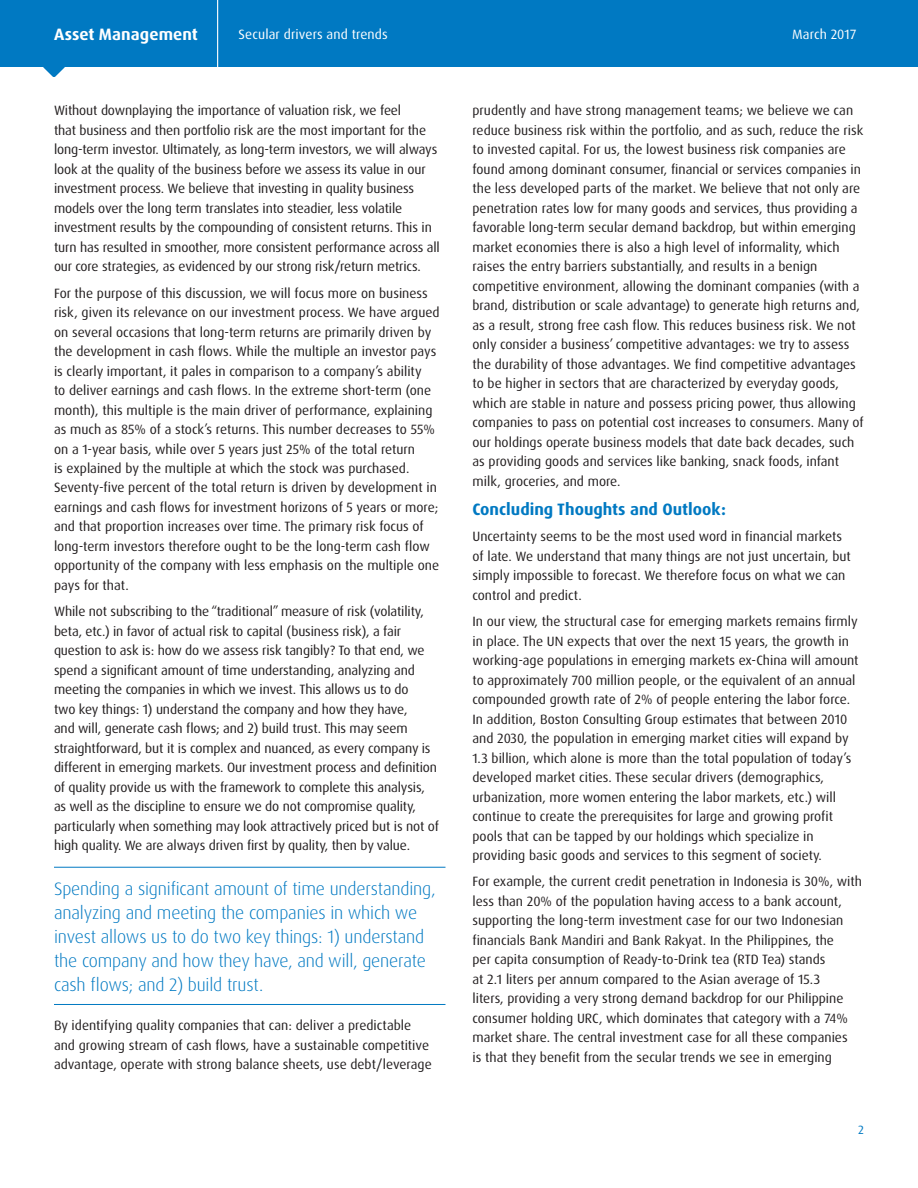
<style>
.page{position:relative;width:918px;height:1188px;background:#fff}
.page>*{position:absolute;margin:0;border:0;box-sizing:border-box;transform-origin:0 0}
.t1{font:300 18px/24px "Dax OT";letter-spacing:-.01em;color:#0079c2}
.t2{font:700 16.5px "Dax OT";color:#0079c2}
.t3{font:700 16.5px "Dax OT";letter-spacing:.005em;color:#fff}
.t4{font:13.5px/19.5px "Dax OT";color:#231f20}
.t5{font:13.5px "Dax OT";letter-spacing:.01em;color:#fff}
.t6{font:12px "Dax OT";color:#0079c2}
</style>
<div class="page">
<div style="left:0;top:0;width:918px;height:68px;background:#0079c2"></div>
<svg style="left:43px;top:67px;width:22px;height:10px"></svg>
<hr style="left:217px;top:0;width:1px;height:68px;background:#fff">
<hr style="left:54px;top:867px;width:392px;height:1px;background:#0079c2">
<hr style="left:54px;top:1004px;width:392px;height:1px;background:#0079c2">
<p class="t3" style="left:54px;top:24px;width:145px">Asset Management</p>
<p class="t5" style="left:238px;top:26px;width:151px">Secular drivers and trends</p>
<p class="t5" style="left:792px;top:26px;width:66px">March 2017</p>
<p class="t4" style="left:54px;top:101px;width:387px">Without downplaying the importance of valuation risk, we feel<br>that business and then portfolio risk are the most important for the long-term investor. Ultimately, as long-term investors, we will always look at the quality of the business before we assess its value in our investment process. We believe that investing in quality business models over the long term translates into steadier, less volatile investment results by the compounding of consistent returns. This in turn has resulted in smoother, more consistent performance across all our core strategies, as evidenced by our strong risk/return metrics.</p>
<p class="t4" style="left:54px;top:283px;width:387px">For the purpose of this discussion, we will focus more on business risk, given its relevance on our investment process. We have argued on several occasions that long-term returns are primarily driven by the development in cash flows. While the multiple an investor pays is clearly important, it pales in comparison to a company’s ability<br>to deliver earnings and cash flows. In the extreme short-term (one month), this multiple is the main driver of performance, explaining as much as 85% of a stock’s returns. This number decreases to 55% on a 1-year basis, while over 5 years just 25% of the total return<br>is explained by the multiple at which the stock was purchased.<br>Seventy-five percent of the total return is driven by development in earnings and cash flows for investment horizons of 5 years or more; and that proportion increases over time. The primary risk focus of long-term investors therefore ought to be the long-term cash flow opportunity of the company with less emphasis on the multiple one pays for that.</p>
<p class="t4" style="left:54px;top:602px;width:386px">While not subscribing to the “traditional” measure of risk (volatility, beta, etc.) in favor of actual risk to capital (business risk), a fair question to ask is: how do we assess risk tangibly? To that end, we spend a significant amount of time understanding, analyzing and meeting the companies in which we invest. This allows us to do<br>two key things: 1) understand the company and how they have,<br>and will, generate cash flows; and 2) build trust. This may seem straightforward, but it is complex and nuanced, as every company is different in emerging markets. Our investment process and definition of quality provide us with the framework to complete this analysis, as well as the discipline to ensure we do not compromise quality, particularly when something may look attractively priced but is not of high quality. We are always driven first by quality, then by value.</p>
<h1 class="t1" style="left:54px;top:877px;width:383px">Spending a significant amount of time understanding, analyzing and meeting the companies in which we invest allows us to do two key things: 1) understand the company and how they have, and will, generate cash flows; and 2) build trust.</h1>
<p class="t4" style="left:54px;top:1016px;width:379px">By identifying quality companies that can: deliver a predictable and growing stream of cash flows, have a sustainable competitive advantage, operate with strong balance sheets, use debt/leverage</p>
<p class="t4" style="left:472px;top:101px;width:393px">prudently and have strong management teams; we believe we can reduce business risk within the portfolio, and as such, reduce the risk to invested capital. For us, the lowest business risk companies are found among dominant consumer, financial or services companies in the less developed parts of the market. We believe that not only are penetration rates low for many goods and services, thus providing a favorable long-term secular demand backdrop, but within emerging market economies there is also a high level of informality, which raises the entry barriers substantially, and results in a benign competitive environment, allowing the dominant companies (with a brand, distribution or scale advantage) to generate high returns and, as a result, strong free cash flow. This reduces business risk. We not only consider a business’ competitive advantages: we try to assess the durability of those advantages. We find competitive advantages to be higher in sectors that are characterized by everyday goods, which are stable in nature and possess pricing power, thus allowing companies to pass on potential cost increases to consumers. Many of our holdings operate business models that date back decades, such as providing goods and services like banking, snack foods, infant milk, groceries, and more.</p>
<p class="t2" style="left:472px;top:499px;width:255px">Concluding Thoughts and Outlook:</p>
<p class="t4" style="left:472px;top:527px;width:380px">Uncertainty seems to be the most used word in financial markets of late. We understand that many things are not just uncertain, but simply impossible to forecast. We therefore focus on what we can control and predict.</p>
<p class="t4" style="left:472px;top:612px;width:388px">In our view, the structural case for emerging markets remains firmly in place. The UN expects that over the next 15 years, the growth in working-age populations in emerging markets ex-China will amount to approximately 700 million people, or the equivalent of an annual compounded growth rate of 2% of people entering the labor force.<br>In addition, Boston Consulting Group estimates that between 2010 and 2030, the population in emerging market cities will expand by 1.3 billion, which alone is more than the total population of today’s developed market cities. These secular drivers (demographics, urbanization, more women entering the labor markets, etc.) will continue to create the prerequisites for large and growing profit pools that can be tapped by our holdings which specialize in providing basic goods and services to this segment of society.</p>
<p class="t4" style="left:472px;top:872px;width:391px">For example, the current credit penetration in Indonesia is 30%, with less than 20% of the population having access to a bank account, supporting the long-term investment case for our two Indonesian financials Bank Mandiri and Bank Rakyat. In the Philippines, the<br>per capita consumption of Ready-to-Drink tea (RTD Tea) stands<br>at 2.1 liters per annum compared to the Asian average of 15.3<br>liters, providing a very strong demand backdrop for our Philippine consumer holding URC, which dominates that category with a 74% market share. The central investment case for all these companies<br>is that they benefit from the secular trends we see in emerging</p>
<p class="t6" style="left:858px;top:1122px;width:7px">2</p>
</div>
